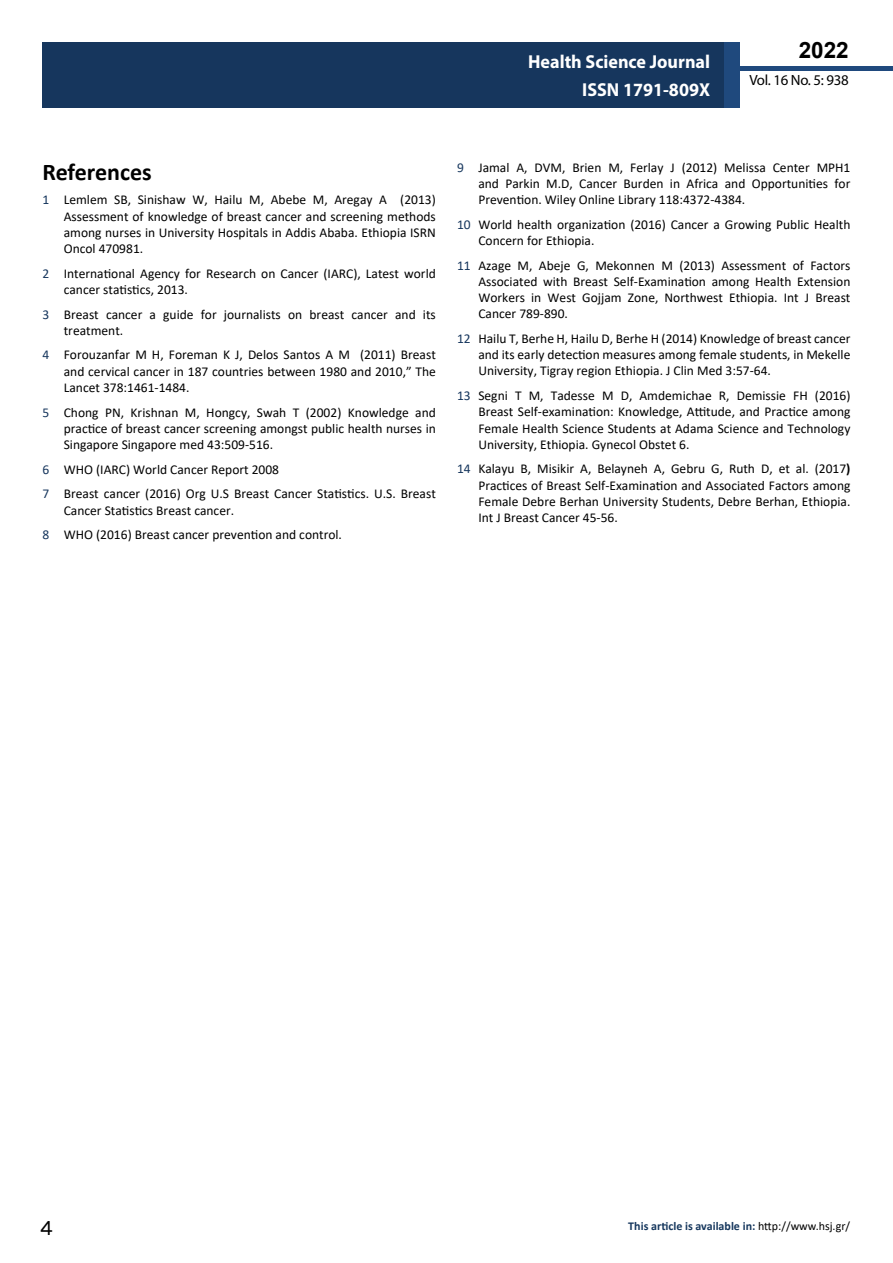
<style>
.page{position:relative;width:893px;height:1263px;background:#fff}
.page>*{position:absolute;margin:0;border:0;box-sizing:border-box;transform-origin:0 0}
.t1{font:25.5px "Tunga";color:#000}
.t2{font:700 24px "Calibri";color:#000}
.t3{font:700 22.5px "Arial";color:#000}
.t4{font:700 18.75px/27.2px "Myriad Pro";color:#fff;text-align:right;scale:.96 1}
.t5{font:14.85px "Myriad Pro";letter-spacing:-.02em;color:#000}
.t6{font:13.5px/16.2px "Calibri";color:#000;text-align:justify}
.t7{font:700 12px "Calibri";color:#16375d}
.s1{color:#16365d}
.s2{font-weight:700}
.s3{font-weight:400;color:#000}
</style>
<div class="page">
<div style="left:722px;top:66px;width:171px;height:5px;background:#1f497d"></div>
<div style="left:43px;top:42px;width:682px;height:66px;background:#16365d"></div>
<div style="left:725px;top:42px;width:15px;height:66px;background:#1f497d"></div>
<h3 class="t4" style="left:528px;top:48px;width:191px">Health Science Journal<br>ISSN 1791-809X</h3>
<h3 class="t3" style="left:799px;top:35px;width:52px">2022</h3>
<p class="t5" style="left:749px;top:71px;width:101px">Vol. 16 No. 5: 938</p>
<h2 class="t2" style="left:43px;top:155px;width:111px">References</h2>
<p class="t6" style="left:64px;top:191px;width:374px;text-indent:-21px"><span class="s1">1</span> Lemlem SB, Sinishaw W, Hailu M, Abebe M, Aregay A (2013)<br>Assessment of knowledge of breast cancer and screening methods among nurses in University Hospitals in Addis Ababa. Ethiopia ISRN Oncol 470981.</p>
<p class="t6" style="left:64px;top:265px;width:374px;text-indent:-21px"><span class="s1">2</span> International Agency for Research on Cancer (IARC), Latest world cancer statistics, 2013.</p>
<p class="t6" style="left:64px;top:306px;width:374px;text-indent:-21px"><span class="s1">3</span> Breast cancer a guide for journalists on breast cancer and its treatment.</p>
<p class="t6" style="left:64px;top:346px;width:374px;text-indent:-21px"><span class="s1">4</span> Forouzanfar M H, Foreman K J, Delos Santos A M (2011) Breast and cervical cancer in 187 countries between 1980 and 2010,” The Lancet 378:1461-1484.</p>
<p class="t6" style="left:64px;top:404px;width:374px;text-indent:-21px"><span class="s1">5</span> Chong PN, Krishnan M, Hongcy, Swah T (2002) Knowledge and practice of breast cancer screening amongst public health nurses in Singapore Singapore med 43:509-516.</p>
<p class="t6" style="left:43px;top:456px;width:395px;line-height:24.8px"><span class="s1">6</span> WHO (IARC) World Cancer Report 2008<br><span class="s1">7</span> Breast cancer (2016) Org U.S Breast Cancer Statistics. U.S. Breast</p>
<p class="t6" style="left:43px;top:497px;width:301px;line-height:24.8px;text-indent:21px">Cancer Statistics Breast cancer.<br><span class="s1">8</span> WHO (2016) Breast cancer prevention and control.</p>
<p class="t6" style="left:478px;top:159px;width:374px;text-indent:-21px"><span class="s1">9</span> Jamal A, DVM, Brien M, Ferlay J (2012) Melissa Center MPH1 and Parkin M.D, Cancer Burden in Africa and Opportunities for Prevention. Wiley Online Library 118:4372-4384.</p>
<p class="t6" style="left:478px;top:216px;width:374px;text-indent:-21px"><span class="s1">10</span> World health organization (2016) Cancer a Growing Public Health<br>Concern for Ethiopia.</p>
<p class="t6" style="left:478px;top:257px;width:374px;text-indent:-21px"><span class="s1">11</span> Azage M, Abeje G, Mekonnen M (2013) Assessment of Factors Associated with Breast Self-Examination among Health Extension Workers in West Gojjam Zone, Northwest Ethiopia. Int J Breast Cancer 789-890.</p>
<p class="t6" style="left:478px;top:330px;width:374px;text-indent:-21px"><span class="s1">12</span> Hailu T, Berhe H, Hailu D, Berhe H (2014) Knowledge of breast cancer and its early detection measures among female students, in Mekelle University, Tigray region Ethiopia. J Clin Med 3:57-64.</p>
<p class="t6" style="left:478px;top:387px;width:374px;text-indent:-21px"><span class="s1">13</span> Segni T M, Tadesse M D, Amdemichae R, Demissie FH (2016)<br>Breast Self-examination: Knowledge, Attitude, and Practice among Female Health Science Students at Adama Science and Technology University, Ethiopia. Gynecol Obstet 6.</p>
<p class="t6" style="left:478px;top:461px;width:374px;text-indent:-21px"><span class="s1">14</span> Kalayu B, Misikir A, Belayneh A, Gebru G, Ruth D, et al. (2017<span class="s2">)<br></span>Practices of Breast Self-Examination and Associated Factors among Female Debre Berhan University Students, Debre Berhan, Ethiopia.<br>Int J Breast Cancer 45-56.</p>
<h1 class="t1" style="left:40px;top:1211px;width:15px">4</h1>
<p class="t7" style="left:628px;top:1217px;width:223px">This article is available in: <span class="s3">http://www.hsj.gr/</span></p>
</div>
